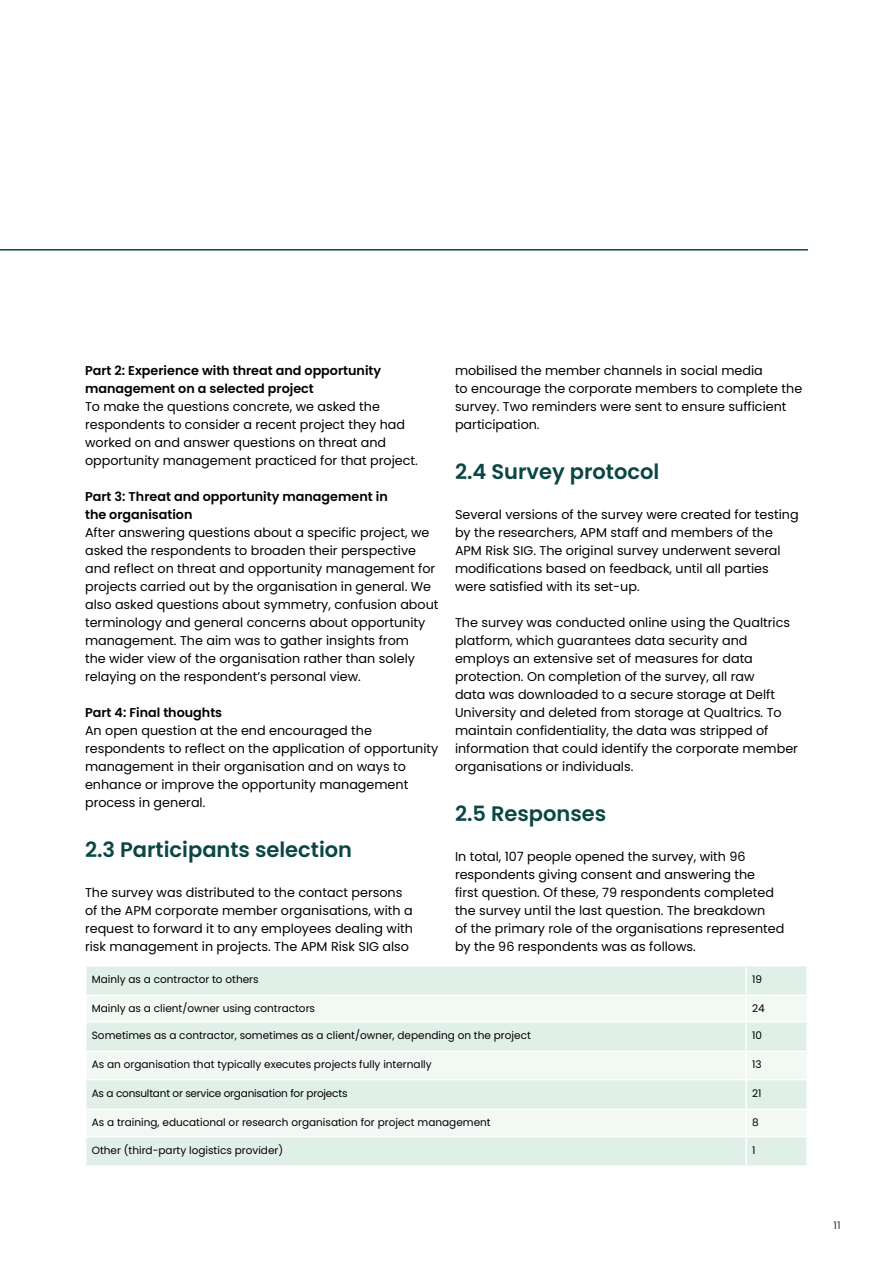
<style>
.page{position:relative;width:893px;height:1263px;background:#fff}
.page>*{position:absolute;margin:0;border:0;box-sizing:border-box;transform-origin:0 0}
.t1{font:600 21px "Poppins";color:#0a4644}
.t2{font:12.75px/18px "Poppins";color:#000}
.t3{font:600 12.75px/18px "Poppins";color:#000}
.t4{font:10.5px "Poppins";color:#000}
.t5{font:10.5px "Poppins";letter-spacing:-.02em;color:#000}
.t6{font:500 10.5px "Poppins";color:#575756}
</style>
<div class="page">
<hr style="left:0;top:249px;width:808px;height:2px;background:#0a4644">
<div style="left:87px;top:966px;width:719px;height:199px;background:#e0efe7"></div>
<svg style="left:87px;top:996px;width:719px;height:140px;fill:#f2f8f4"></svg>
<hr style="left:745px;top:966px;width:2px;height:28px;background:#fff">
<hr style="left:745px;top:1022px;width:2px;height:29px;background:#fff">
<hr style="left:745px;top:1080px;width:2px;height:28px;background:#fff">
<hr style="left:745px;top:1137px;width:2px;height:28px;background:#fff">
<hr style="left:85px;top:1051px;width:661px;height:1px;background:#fff">
<hr style="left:85px;top:1079px;width:661px;height:1px;background:#fff">
<hr style="left:746px;top:1051px;width:62px;height:1px;background:#fff">
<hr style="left:745px;top:1052px;width:2px;height:27px;background:#fff">
<hr style="left:746px;top:1079px;width:62px;height:1px;background:#fff">
<hr style="left:85px;top:1108px;width:661px;height:2px;background:#fff">
<hr style="left:85px;top:1136px;width:661px;height:1px;background:#fff">
<hr style="left:746px;top:1108px;width:62px;height:2px;background:#fff">
<hr style="left:745px;top:1110px;width:2px;height:26px;background:#fff">
<hr style="left:746px;top:1136px;width:62px;height:1px;background:#fff">
<hr style="left:85px;top:994px;width:661px;height:2px;background:#fff">
<hr style="left:85px;top:1021px;width:661px;height:1px;background:#fff">
<hr style="left:746px;top:994px;width:62px;height:2px;background:#fff">
<hr style="left:745px;top:996px;width:2px;height:25px;background:#fff">
<hr style="left:746px;top:1021px;width:62px;height:1px;background:#fff">
<p class="t3" style="left:85px;top:362px;width:298px">Part 2: Experience with threat and opportunity management on a selected project</p>
<p class="t2" style="left:85px;top:398px;width:334px">To make the questions concrete, we asked the respondents to consider a recent project they had worked on and answer questions on threat and opportunity management practiced for that project.</p>
<p class="t3" style="left:85px;top:488px;width:304px">Part 3: Threat and opportunity management in the organisation</p>
<p class="t2" style="left:85px;top:524px;width:355px">After answering questions about a specific project, we asked the respondents to broaden their perspective and reflect on threat and opportunity management for projects carried out by the organisation in general. We also asked questions about symmetry, confusion about terminology and general concerns about opportunity management. The aim was to gather insights from<br>the wider view of the organisation rather than solely relaying on the respondent’s personal view.</p>
<p class="t3" style="left:85px;top:704px;width:139px">Part 4: Final thoughts</p>
<p class="t2" style="left:85px;top:722px;width:355px">An open question at the end encouraged the respondents to reflect on the application of opportunity management in their organisation and on ways to enhance or improve the opportunity management process in general.</p>
<h1 class="t1" style="left:85px;top:837px;width:269px">2.3 Participants selection</h1>
<p class="t2" style="left:85px;top:884px;width:329px">The survey was distributed to the contact persons of the APM corporate member organisations, with a request to forward it to any employees dealing with risk management in projects. The APM Risk SIG also</p>
<p class="t4" style="left:92px;top:973px;width:168px">Mainly as a contractor to others</p>
<p class="t4" style="left:752px;top:973px;width:11px">19</p>
<p class="t4" style="left:92px;top:1002px;width:225px">Mainly as a client/owner using contractors</p>
<p class="t4" style="left:752px;top:1002px;width:14px">24</p>
<p class="t4" style="left:92px;top:1029px;width:441px">Sometimes as a contractor, sometimes as a client/owner, depending on the project</p>
<p class="t4" style="left:752px;top:1029px;width:11px">10</p>
<p class="t4" style="left:92px;top:1059px;width:341px">As an organisation that typically executes projects fully internally</p>
<p class="t4" style="left:752px;top:1059px;width:11px">13</p>
<p class="t5" style="left:92px;top:1087px;width:257px">As a consultant or service organisation for projects</p>
<p class="t4" style="left:752px;top:1087px;width:11px">21</p>
<p class="t4" style="left:92px;top:1116px;width:400px">As a training, educational or research organisation for project management</p>
<p class="t4" style="left:752px;top:1116px;width:8px">8</p>
<p class="t4" style="left:92px;top:1144px;width:193px">Other (third-party logistics provider)</p>
<p class="t4" style="left:752px;top:1144px;width:5px">1</p>
<p class="t2" style="left:455px;top:362px;width:349px">mobilised the member channels in social media<br>to encourage the corporate members to complete the survey. Two reminders were sent to ensure sufficient participation.</p>
<h1 class="t1" style="left:455px;top:459px;width:206px">2.4 Survey protocol</h1>
<p class="t2" style="left:455px;top:506px;width:345px">Several versions of the survey were created for testing by the researchers, APM staff and members of the APM Risk SIG. The original survey underwent several modifications based on feedback, until all parties were satisfied with its set-up.</p>
<p class="t2" style="left:455px;top:614px;width:345px">The survey was conducted online using the Qualtrics platform, which guarantees data security and employs an extensive set of measures for data protection. On completion of the survey, all raw<br>data was downloaded to a secure storage at Delft University and deleted from storage at Qualtrics. To maintain confidentiality, the data was stripped of information that could identify the corporate member organisations or individuals.</p>
<h1 class="t1" style="left:455px;top:801px;width:153px">2.5 Responses</h1>
<p class="t2" style="left:455px;top:848px;width:331px">In total, 107 people opened the survey, with 96 respondents giving consent and answering the<br>first question. Of these, 79 respondents completed the survey until the last question. The breakdown<br>of the primary role of the organisations represented by the 96 respondents was as follows.</p>
<p class="t6" style="left:833px;top:1219px;width:9px">11</p>
</div>
